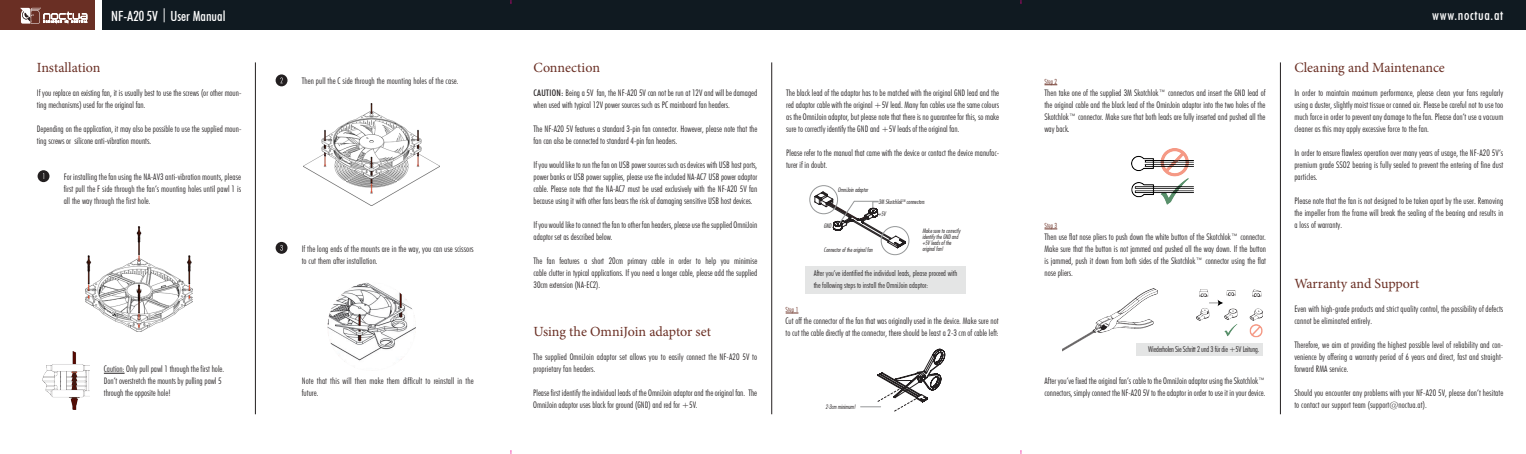
<style>
.page{position:relative;width:1526px;height:454px;background:#fff}
.page>*{position:absolute;margin:0;border:0;box-sizing:border-box;transform-origin:0 0}
.t1{font:14px "Minion Pro";letter-spacing:-.005em;color:#6a2f24}
.t2{font:500 condensed 14px "Futura BT";color:#fff}
.t3{font:500 condensed 14px "Futura BT";letter-spacing:.05em;color:#fff}
.t4{font:300 condensed 9px/12px "Futura BT";color:#231f20}
.t5{font:300 condensed 8px/12px "Futura BT";color:#231f20}
.t6{font:300 condensed 8px "Futura BT";letter-spacing:-.025em;color:#231f20}
.t7{font:300 condensed 7px "Futura BT";color:#6a2f24}
.t8{font:6px/6px "Futura Lt Cn BT Italic";color:#231f20}
.s1{font-weight:500}
</style>
<div class="page">
<div style="left:103px;top:0;width:1422px;height:30px;background:#101a21"></div>
<div style="left:0;top:0;width:94px;height:30px;background:#6a2f24"></div>
<img style="left:303px;top:104px;width:137px;height:102px">
<svg style="left:275px;top:74px;width:12px;height:12px"></svg>
<svg style="left:280px;top:77px;width:3px;height:6px"></svg>
<hr style="left:771px;top:62px;width:1px;height:352px;background:#231f20">
<hr style="left:1279px;top:62px;width:1px;height:352px;background:#231f20">
<img style="left:327px;top:282px;width:89px;height:80px">
<img style="left:86px;top:227px;width:107px;height:104px">
<svg style="left:38px;top:170px;width:11px;height:12px"></svg>
<img style="left:43px;top:351px;width:46px;height:58px">
<svg style="left:104px;top:373px;width:21px;height:1px"></svg>
<div style="left:805px;top:266px;width:160px;height:27px;background:#e4e5e5"></div>
<svg style="left:1044px;top:229px;width:13px;height:1px"></svg>
<img style="left:1196px;top:289px;width:66px;height:48px">
<img style="left:1062px;top:289px;width:95px;height:63px">
<div style="left:1135px;top:343px;width:127px;height:12px;background:#e4e5e5"></div>
<img style="left:1131px;top:149px;width:62px;height:55px">
<svg style="left:1044px;top:85px;width:13px;height:1px"></svg>
<svg style="left:785px;top:313px;width:13px;height:1px"></svg>
<svg style="left:860px;top:348px;width:85px;height:63px"></svg>
<hr style="left:255px;top:62px;width:1px;height:352px;background:#231f20">
<div style="left:275px;top:242px;width:12px;height:12px;background:#231f20;border-radius:50%"></div>
<svg style="left:280px;top:245px;width:3px;height:6px"></svg>
<svg style="left:20px;top:8px;width:67px;height:16px"></svg>
<svg style="left:809px;top:185px;width:100px;height:70px"></svg>
<h1 class="t2" style="left:111px;top:7px;width:116px">NF-A20 5V | User Manual</h1>
<h1 class="t3" style="left:1431px;top:7px;width:72px">www.noctua.at</h1>
<h1 class="t1" style="left:37px;top:58px;width:65px">Installation</h1>
<h1 class="t1" style="left:533px;top:58px;width:68px">Connection</h1>
<h1 class="t1" style="left:1294px;top:58px;width:152px">Cleaning and Maintenance</h1>
<p class="t4" style="left:302px;top:75px;width:158px">Then pull the C side through the mounting holes of the case.</p>
<p class="t7" style="left:1044px;top:77px;width:14px">Step 2</p>
<p class="t4" style="left:1044px;top:87px;width:222px;text-align:justify">Then take one of the supplied 3M Skotchlok™ connectors and insert the GND lead of the original cable and the black lead of the OminJoin adaptor into the two holes of the Skotchlok™ connector. Make sure that both leads are fully inserted and pushed all the way back.</p>
<p class="t4" style="left:37px;top:87px;width:206px">If you replace an existing fan, it is usually best to use the screws (or other moun&shy;ting mechanisms) used for the original fan.</p>
<p class="t4" style="left:37px;top:123px;width:206px">Depending on the application, it may also be possible to use the supplied moun&shy;ting screws or silicone anti-vibration mounts.</p>
<p class="t4" style="left:64px;top:171px;width:179px;text-align:justify">For installing the fan using the NA-AV3 anti-vibration mounts, please first pull the F side through the fan’s mounting holes until pawl 1 is all the way through the first hole.</p>
<p class="t4" style="left:533px;top:87px;width:225px"><span class="s1">CAUTION:</span> Being a 5V fan, the NF-A20 5V can not be run at 12V and will be damaged when used with typical 12V power sources such as PC mainboard fan headers.</p>
<p class="t4" style="left:533px;top:123px;width:225px">The NF-A20 5V features a standard 3-pin fan connector. However, please note that the fan can also be connected to standard 4-pin fan headers.</p>
<p class="t4" style="left:533px;top:159px;width:225px;text-align:justify">If you would like to run the fan on USB power sources such as devices with USB host ports, power banks or USB power supplies, please use the included NA-AC7 USB power adaptor cable. Please note that the NA-AC7 must be used exclusively with the NF-A20 5V fan because using it with other fans bears the risk of damaging sensitive USB host devices.</p>
<p class="t4" style="left:533px;top:219px;width:225px">If you would like to connect the fan to other fan headers, please use the supplied OmniJoin adaptor set as described below.</p>
<p class="t4" style="left:533px;top:255px;width:225px;text-align:justify">The fan features a short 20cm primary cable in order to help you minimise cable clutter in typical applications. If you need a longer cable, please add the supplied 30cm extension (NA-EC2).</p>
<p class="t4" style="left:786px;top:87px;width:214px;text-align:justify">The black lead of the adaptor has to be matched with the original GND lead and the red adaptor cable with the original +5V lead. Many fan cables use the same colours as the OmniJoin adaptor, but please note that there is no guarantee for this, so make sure to correctly identify the GND and +5V leads of the original fan.</p>
<p class="t4" style="left:786px;top:147px;width:214px">Please refer to the manual that came with the device or contact the device manufac&shy;turer if in doubt.</p>
<p class="t4" style="left:1294px;top:87px;width:210px;text-align:justify">In order to maintain maximum performance, please clean your fans regularly using a duster, slightly moist tissue or canned air. Please be careful not to use too much force in order to prevent any damage to the fan. Please don’t use a vacuum cleaner as this may apply excessive force to the fan.</p>
<p class="t4" style="left:1294px;top:147px;width:210px;text-align:justify">In order to ensure flawless operation over many years of usage, the NF-A20 5V’s premium grade SSO2 bearing is fully sealed to prevent the entering of fine dust particles.</p>
<p class="t4" style="left:1294px;top:195px;width:210px;text-align:justify">Please note that the fan is not designed to be taken apart by the user. Removing the impeller from the frame will break the sealing of the bearing and results in a loss of warranty.</p>
<p class="t8" style="left:837px;top:187px;width:32px">OmniJoin adaptor</p>
<p class="t8" style="left:878px;top:199px;width:48px">3M Skotchlok<sup>TM</sup> connectors</p>
<p class="t8" style="left:878px;top:211px;width:9px">+5V</p>
<p class="t7" style="left:1044px;top:221px;width:14px">Step 3</p>
<p class="t4" style="left:1044px;top:231px;width:223px;text-align:justify">Then use flat nose pliers to push down the white button of the Skotchlok™ connector.<br>Make sure that the button is not jammed and pushed all the way down. If the button is jammed, push it down from both sides of the Skotchlok™ connector using the flat nose pliers.</p>
<p class="t8" style="left:823px;top:223px;width:9px">GND</p>
<p class="t8" style="left:922px;top:228px;width:39px">Make sure to correctly identify the GND and +5V leads of the original fan!</p>
<p class="t4" style="left:302px;top:243px;width:173px">If the long ends of the mounts are in the way, you can use scissors to cut them after installation.</p>
<p class="t8" style="left:823px;top:247px;width:50px">Connector of the original fan</p>
<p class="t5" style="left:813px;top:267px;width:145px">After you’ve identified the individual leads, please proceed with the following steps to install the OmniJoin adaptor:</p>
<h1 class="t1" style="left:1294px;top:274px;width:127px">Warranty and Support</h1>
<p class="t4" style="left:104px;top:363px;width:122px">Caution: Only pull pawl 1 through the first hole.<br>Don’t overstretch the mounts by pulling pawl 5 through the opposite hole!</p>
<p class="t4" style="left:302px;top:375px;width:173px">Note that this will then make them difficult to reinstall in the future.</p>
<h1 class="t1" style="left:533px;top:322px;width:179px">Using the OmniJoin adaptor set</h1>
<p class="t4" style="left:533px;top:351px;width:225px">The supplied OmniJoin adaptor set allows you to easily connect the NF-A20 5V to proprietary fan headers.</p>
<p class="t4" style="left:533px;top:387px;width:225px">Please first identify the individual leads of the OmniJoin adaptor and the original fan. The<br>OmniJoin adaptor uses black for ground (GND) and red for +5V.</p>
<p class="t7" style="left:785px;top:305px;width:14px">Step 1</p>
<p class="t4" style="left:785px;top:315px;width:214px">Cut off the connector of the fan that was originally used in the device. Make sure not to cut the cable directly at the connector, there should be least a 2-3 cm of cable left:</p>
<p class="t8" style="left:825px;top:403px;width:32px">2-3cm minimum!</p>
<p class="t6" style="left:1147px;top:344px;width:112px">Wiederholen Sie Schritt 2 und 3 für die +5V Leitung.</p>
<p class="t4" style="left:1044px;top:375px;width:222px">After you’ve fixed the original fan’s cable to the OmniJoin adaptor using the Skotchlok™ connectors, simply connect the NF-A20 5V to the adaptor in order to use it in your device.</p>
<p class="t4" style="left:1294px;top:303px;width:210px">Even with high-grade products and strict quality control, the possibility of defects cannot be eliminated entirely.</p>
<p class="t4" style="left:1294px;top:339px;width:210px;text-align:justify">Therefore, we aim at providing the highest possible level of reliability and con&shy;venience by offering a warranty period of 6 years and direct, fast and straight&shy;forward RMA service.</p>
<p class="t4" style="left:1294px;top:387px;width:210px">Should you encounter any problems with your NF-A20 5V, please don’t hesitate to contact our support team (support@noctua.at).</p>
</div>
